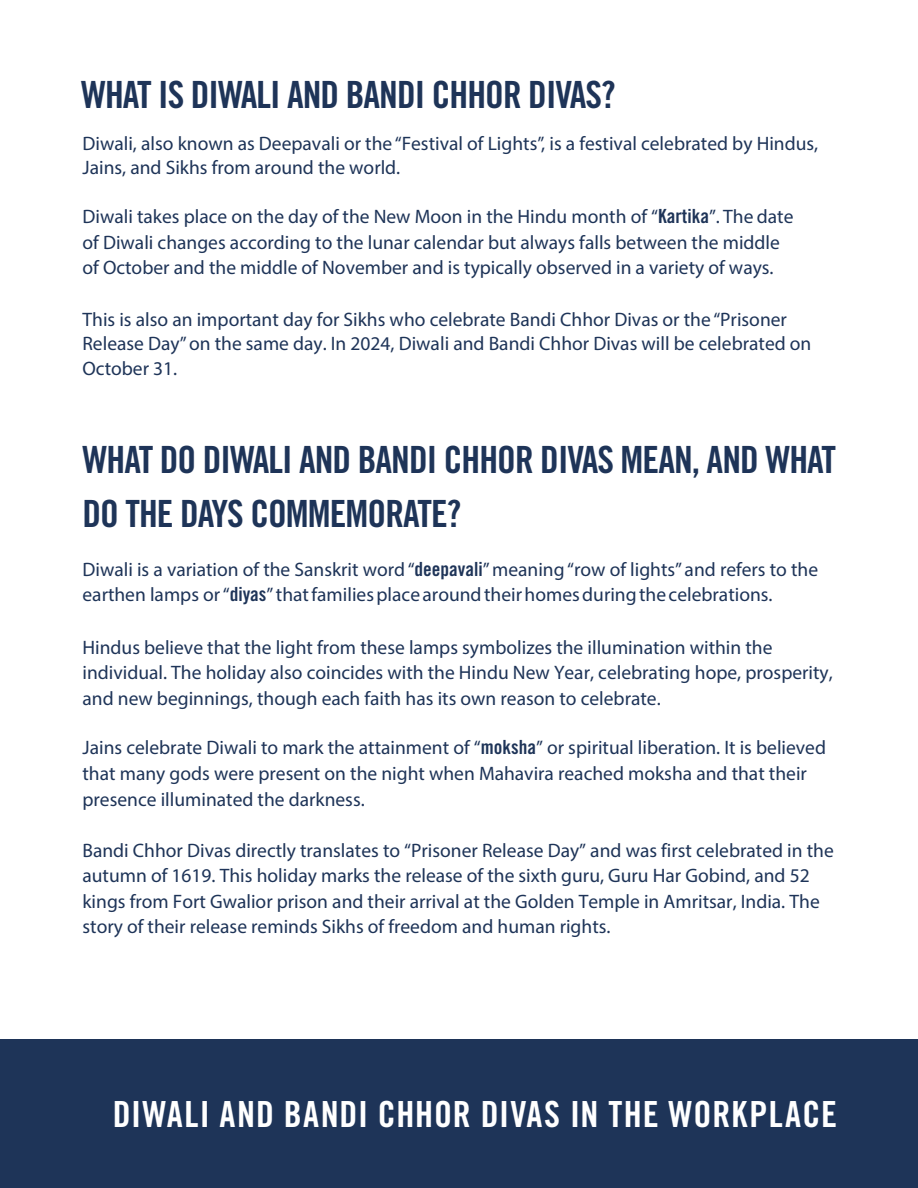
<style>
.page{position:relative;width:918px;height:1188px;background:#fff}
.page>*{position:absolute;margin:0;border:0;box-sizing:border-box;transform-origin:0 0}
.t1{font:37.5px/54px "Trade Gothic LT Std Bd Cn 20";letter-spacing:-.025em;color:#1e3458}
.t2{font:36px "Trade Gothic LT Std Bd Cn 20";letter-spacing:.025em;color:#fff}
.t3{font:19.5px/25.5px "Myriad Pro";color:#1e3458}
.s1{font-family:"Trade Gothic LT Std Bd Cn 20"}
</style>
<div class="page">
<div style="left:0;top:1040px;width:918px;height:148px;background:#1e3458"></div>
<p class="t1" style="left:81px;top:67px;width:536px">WHAT IS DIWALI AND BANDI CHHOR DIVAS?</p>
<p class="t3" style="left:82px;top:130px;width:737px;line-height:24.8px">Diwali, also known as Deepavali or the “Festival of Lights”, is a festival celebrated by Hindus,<br>Jains, and Sikhs from around the world.</p>
<p class="t3" style="left:82px;top:203px;width:713px">Diwali takes place on the day of the New Moon in the Hindu month of “<span class="s1">Kartika</span>”. The date of Diwali changes according to the lunar calendar but always falls between the middle of October and the middle of November and is typically observed in a variety of ways.</p>
<p class="t3" style="left:82px;top:307px;width:730px;line-height:24.3px">This is also an important day for Sikhs who celebrate Bandi Chhor Divas or the “Prisoner<br>Release Day” on the same day. In 2024, Diwali and Bandi Chhor Divas will be celebrated on<br>October 31.</p>
<p class="t1" style="left:82px;top:432px;width:755px">WHAT DO DIWALI AND BANDI CHHOR DIVAS MEAN, AND WHAT<br>DO THE DAYS COMMEMORATE?</p>
<p class="t3" style="left:82px;top:556px;width:737px">Diwali is a variation of the Sanskrit word “<span class="s1">deepavali</span>” meaning “row of lights” and refers to the earthen lamps or “<span class="s1">diyas</span>” that families place around their homes during the celebrations.</p>
<p class="t3" style="left:82px;top:634px;width:752px">Hindus believe that the light from these lamps symbolizes the illumination within the individual. The holiday also coincides with the Hindu New Year, celebrating hope, prosperity, and new beginnings, though each faith has its own reason to celebrate.</p>
<p class="t3" style="left:82px;top:734px;width:745px">Jains celebrate Diwali to mark the attainment of “<span class="s1">moksha</span>” or spiritual liberation. It is believed that many gods were present on the night when Mahavira reached moksha and that their presence illuminated the darkness.</p>
<p class="t3" style="left:82px;top:837px;width:753px">Bandi Chhor Divas directly translates to “Prisoner Release Day” and was first celebrated in the autumn of 1619. This holiday marks the release of the sixth guru, Guru Har Gobind, and 52 kings from Fort Gwalior prison and their arrival at the Golden Temple in Amritsar, India. The story of their release reminds Sikhs of freedom and human rights.</p>
<p class="t2" style="left:113px;top:1092px;width:726px">DIWALI AND BANDI CHHOR DIVAS IN THE WORKPLACE</p>
</div>
